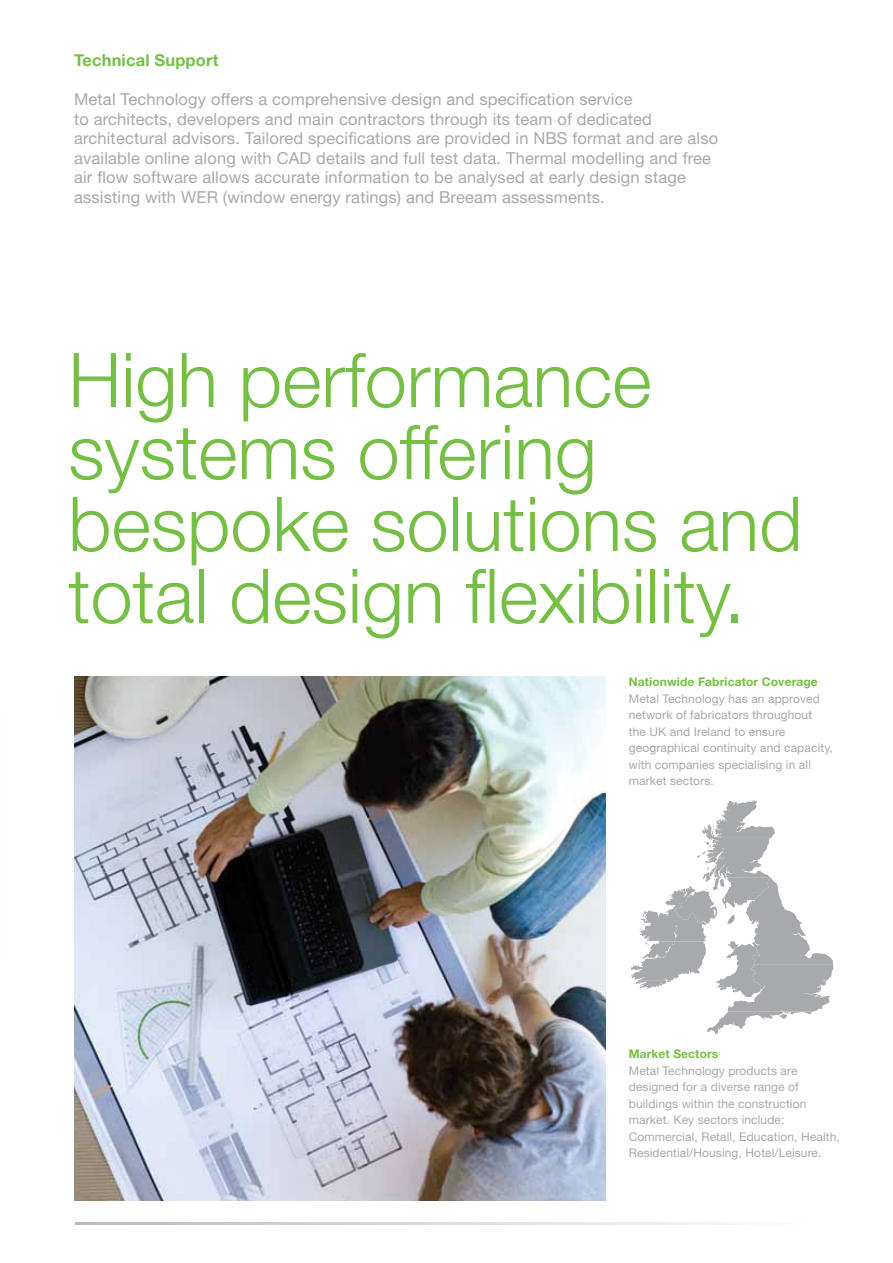
<style>
.page{position:relative;width:893px;height:1263px;background:#fff}
.page>*{position:absolute;margin:0;border:0;box-sizing:border-box;transform-origin:0 0}
.t1{font:300 75.45px/72px "Helvetica Neue";color:#75c044}
.t2{font:16.5px/19.5px "Helvetica Neue";letter-spacing:.01em;color:#a7a9ac}
.t3{font:700 16.5px "Helvetica Neue";letter-spacing:.01em;color:#75c044}
.t4{font:12px/16.5px "Helvetica Neue";letter-spacing:.01em;color:#a7a9ac}
.t5{font:700 12px "Helvetica Neue";letter-spacing:.01em;color:#75c044}
</style>
<div class="page">
<img style="left:74px;top:677px;width:532px;height:524px">
<svg style="left:76px;top:1223px;width:644px;height:2px"></svg>
<svg style="left:629px;top:799px;width:205px;height:236px"></svg>
<p class="t3" style="left:74px;top:50px;width:146px">Technical Support</p>
<p class="t2" style="left:74px;top:89px;width:646px">Metal Technology offers a comprehensive design and specification service<br>to architects, developers and main contractors through its team of dedicated architectural advisors. Tailored specifications are provided in NBS format and are also available online along with CAD details and full test data. Thermal modelling and free air flow software allows accurate information to be analysed at early design stage assisting with WER (window energy ratings) and Breeam assessments.</p>
<h1 class="t1" style="left:68px;top:343px;width:736px">High performance systems offering bespoke solutions and total design flexibility.</h1>
<p class="t5" style="left:629px;top:674px;width:191px">Nationwide Fabricator Coverage</p>
<p class="t4" style="left:629px;top:690px;width:206px">Metal Technology has an approved network of fabricators throughout<br>the UK and Ireland to ensure geographical continuity and capacity, with companies specialising in all market sectors.</p>
<p class="t5" style="left:629px;top:1047px;width:91px">Market Sectors</p>
<p class="t4" style="left:629px;top:1062px;width:213px">Metal Technology products are designed for a diverse range of buildings within the construction market. Key sectors include:<br>Commercial, Retail, Education, Health, Residential/Housing, Hotel/Leisure.</p>
</div>
